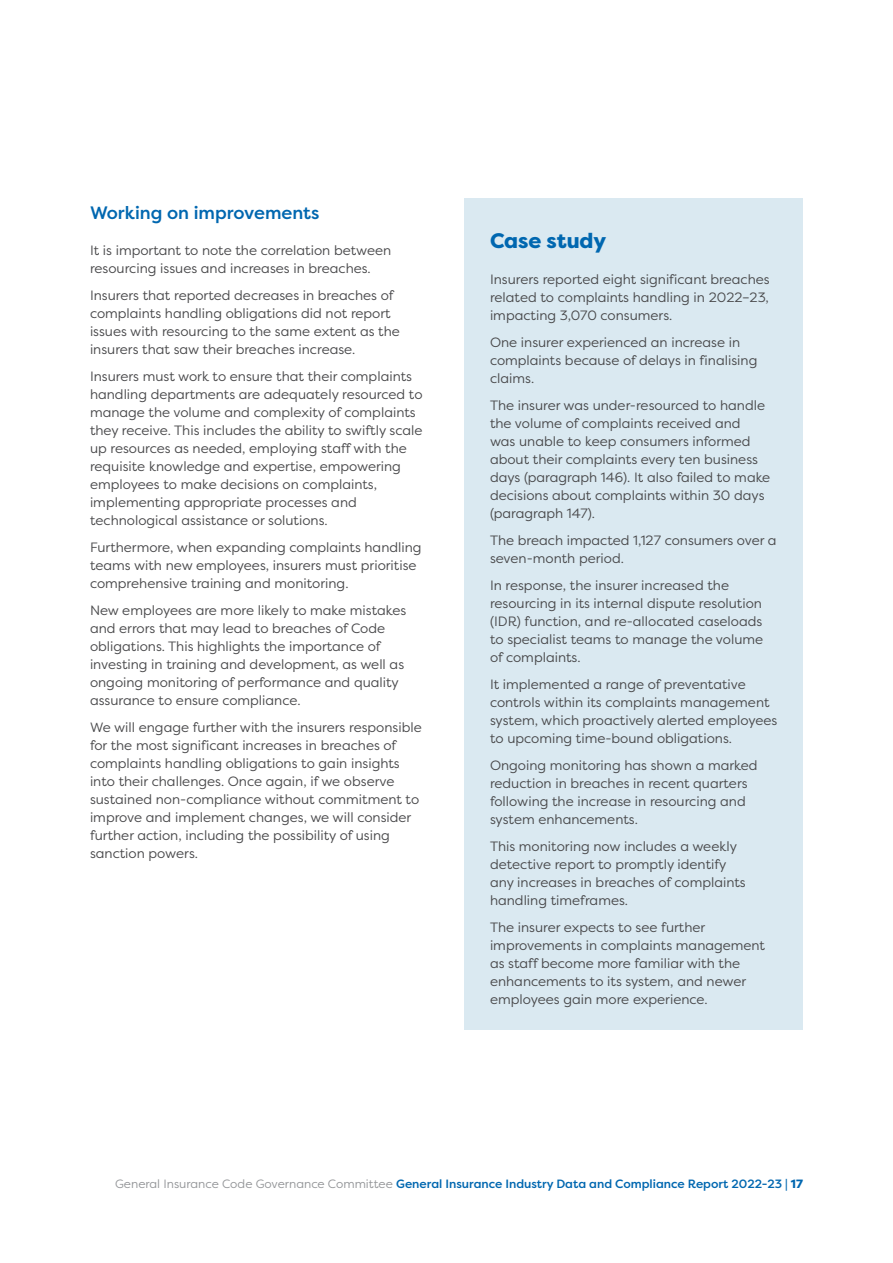
<style>
.page{position:relative;width:893px;height:1263px;background:#fff}
.page>*{position:absolute;margin:0;border:0;box-sizing:border-box;transform-origin:0 0}
.t1{font:800 21px "Filson Pro";color:#0067b0}
.t2{font:500 18px "Filson Pro";color:#0067b0}
.t3{font:13.5px/18px "Filson Pro";color:#48484a}
.t4{font:500 12px "Filson Pro";color:#0067b0}
.s1{font-weight:400;color:#939598}
.s2{font-weight:800}
</style>
<div class="page">
<div style="left:464px;top:198px;width:339px;height:831px;background:#dae9f1"></div>
<h2 class="t2" style="left:90px;top:200px;width:231px">Working on improvements</h2>
<p class="t3" style="left:90px;top:241px;width:303px">It is important to note the correlation between resourcing issues and increases in breaches.</p>
<p class="t3" style="left:90px;top:286px;width:311px">Insurers that reported decreases in breaches of complaints handling obligations did not report issues with resourcing to the same extent as the insurers that saw their breaches increase.</p>
<p class="t3" style="left:90px;top:367px;width:334px">Insurers must work to ensure that their complaints handling departments are adequately resourced to manage the volume and complexity of complaints they receive. This includes the ability to swiftly scale up resources as needed, employing staff with the requisite knowledge and expertise, empowering employees to make decisions on complaints, implementing appropriate processes and technological assistance or solutions.</p>
<p class="t3" style="left:90px;top:538px;width:333px">Furthermore, when expanding complaints handling teams with new employees, insurers must prioritise comprehensive training and monitoring.</p>
<p class="t3" style="left:90px;top:601px;width:318px">New employees are more likely to make mistakes and errors that may lead to breaches of Code obligations. This highlights the importance of investing in training and development, as well as ongoing monitoring of performance and quality assurance to ensure compliance.</p>
<p class="t3" style="left:90px;top:718px;width:333px">We will engage further with the insurers responsible for the most significant increases in breaches of complaints handling obligations to gain insights into their challenges. Once again, if we observe sustained non-compliance without commitment to improve and implement changes, we will consider further action, including the possibility of using sanction powers.</p>
<h1 class="t1" style="left:490px;top:227px;width:118px">Case study</h1>
<p class="t3" style="left:490px;top:269px;width:281px;text-align:justify">Insurers reported eight significant breaches related to complaints handling in 2022–23, impacting 3,070 consumers.</p>
<p class="t3" style="left:490px;top:332px;width:269px">One insurer experienced an increase in complaints because of delays in finalising claims.</p>
<p class="t3" style="left:490px;top:395px;width:282px">The insurer was under-resourced to handle the volume of complaints received and<br>was unable to keep consumers informed about their complaints every ten business days (paragraph 146). It also failed to make decisions about complaints within 30 days (paragraph 147).</p>
<p class="t3" style="left:490px;top:530px;width:288px">The breach impacted 1,127 consumers over a seven-month period.</p>
<p class="t3" style="left:490px;top:575px;width:275px">In response, the insurer increased the resourcing in its internal dispute resolution (IDR) function, and re-allocated caseloads to specialist teams to manage the volume of complaints.</p>
<p class="t3" style="left:490px;top:674px;width:289px">It implemented a range of preventative controls within its complaints management system, which proactively alerted employees to upcoming time-bound obligations.</p>
<p class="t3" style="left:490px;top:755px;width:269px">Ongoing monitoring has shown a marked reduction in breaches in recent quarters following the increase in resourcing and system enhancements.</p>
<p class="t3" style="left:490px;top:836px;width:257px">This monitoring now includes a weekly detective report to promptly identify any increases in breaches of complaints handling timeframes.</p>
<p class="t3" style="left:490px;top:917px;width:277px">The insurer expects to see further improvements in complaints management as staff become more familiar with the enhancements to its system, and newer employees gain more experience.</p>
<p class="t4" style="left:115px;top:1175px;width:689px"><span class="s1">General Insurance Code Governance Committee</span> General Insurance Industry Data and Compliance Report 2022-23 | <span class="s2">17</span></p>
</div>
